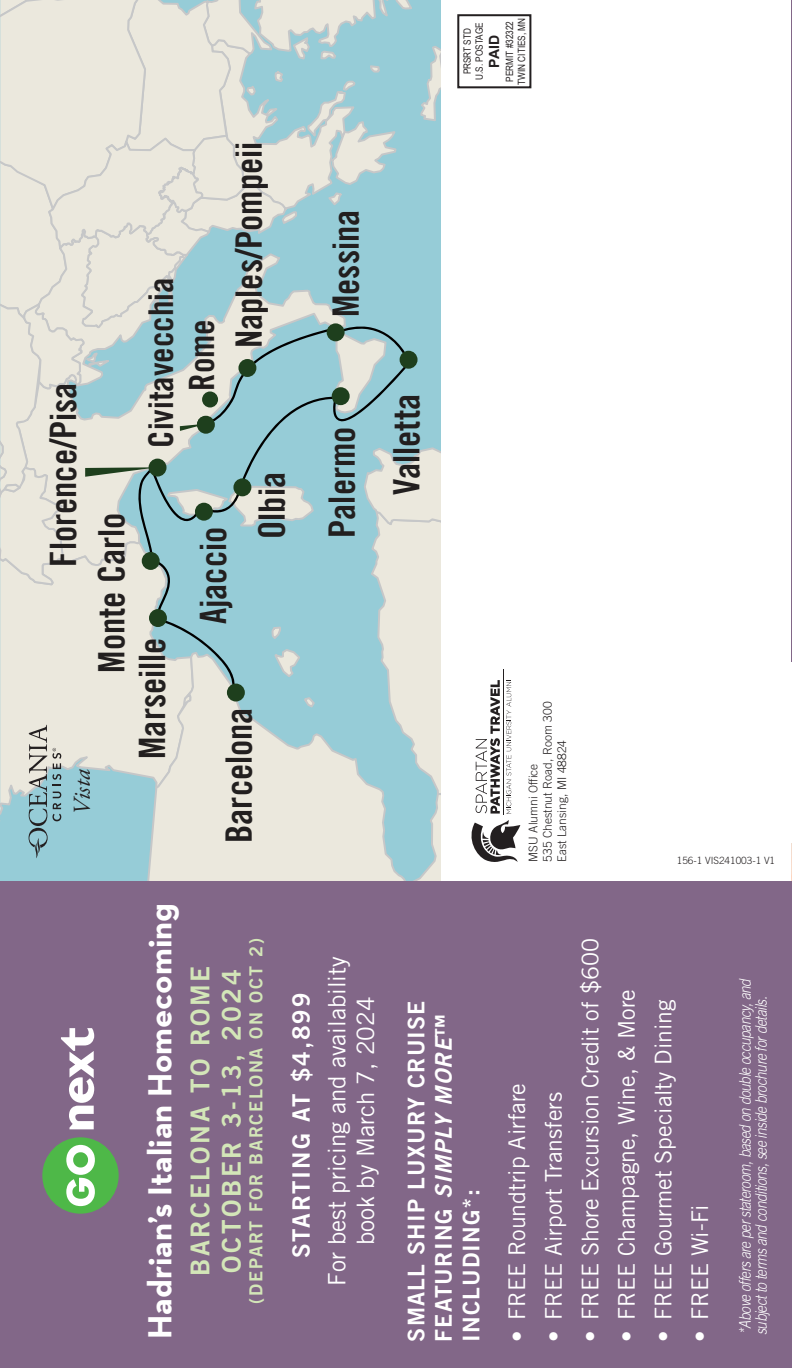
<style>
.page{position:relative;width:792px;height:1368px;background:#fff}
.page>*{position:absolute;margin:0;border:0;box-sizing:border-box;transform-origin:0 0}
.t1{font:36.4px/58.8px "Trade Gothic Bold Cond Twenty";color:#221f1f}
.t2{font:34.8px "Trade Gothic LT Std Bd Cn 20";color:#221f1f}
.t3{font:34.2px "Trade Gothic LT Std Bd Cn 20";color:#221f1f}
.t4{font:700 34px "Neutraface 2 Text";color:#fff}
.t5{font:26px "Trade Gothic LT Std Bd 2";letter-spacing:.1em;color:#d3e6b8}
.t6{font:24px/28.8px "Trade Gothic LT Std";color:#fff;text-align:center}
.t7{font:24px "Trade Gothic LT Std Bd 2";letter-spacing:.08em;color:#fff}
.t8{font:italic 24px "Adobe Garamond Pro";color:#231f20}
.t9{font:23px "Trade Gothic LT Std";color:#fff}
.t10{font:23px/27.6px "Trade Gothic LT Std Bd 2";letter-spacing:.05em;color:#fff}
.t11{font:18px "Trade Gothic LT Std Bd 2";letter-spacing:.1em;color:#d3e6b8}
.t12{font:italic 300 16px/15.8px "Trade Gothic LT Std";color:#fff;scale:.85 1}
.t13{font:700 14px "Arial";color:#231f20}
.t14{font:300 12px/14.4px "Trade Gothic LT Std";color:#231f20}
.t15{font:10px/12px "Arial Narrow";color:#231f20;text-align:center}
.t16{font:300 10px "Trade Gothic LT Std";color:#231f20}
.s1{font-family:"Trade Gothic LT Std Bd 2 Obl"}
</style>
<div class="page">
<hr style="left:791px;top:0;width:1px;height:662px;background:#826788">
<img style="left:791px;top:843px;width:1px;height:38px">
<div style="left:0;top:881px;width:792px;height:487px;background:#826788"></div>
<div style="left:42px;top:1137px;width:77px;height:77px;background:#4eb848;border-radius:50%"></div>
<svg style="left:61px;top:1028px;width:33px;height:101px"></svg>
<svg style="left:66px;top:1145px;width:29px;height:61px"></svg>
<div style="left:457px;top:14px;width:74px;height:74px;border:2px solid #231f20"></div>
<svg style="left:0;top:0;width:441px;height:881px;background:#c3d8d6"></svg>
<svg style="left:471px;top:820px;width:49px;height:42px"></svg>
<hr style="left:503px;top:669px;width:1px;height:145px;background:#231f20">
<svg style="left:476px;top:680px;width:24px;height:134px"></svg>
<svg style="left:506px;top:680px;width:5px;height:134px"></svg>
<p class="t15" style="left:503px;top:85px;width:69px;rotate:-90deg">PERMIT #32322<br>TWIN CITIES, MN</p>
<p class="t15" style="left:461px;top:80px;width:59px;rotate:-90deg">PRSRT STD<br>U.S. POSTAGE</p>
<p class="t13" style="left:485px;top:68px;width:34px;rotate:-90deg">PAID</p>
<p class="t1" style="left:33px;top:567px;width:186px;rotate:-90deg">Florence/Pisa</p>
<p class="t1" style="left:82px;top:673px;width:161px;rotate:-90deg">Monte Carlo</p>
<p class="t8" style="left:68px;top:815px;width:47px;rotate:-90deg">Vista</p>
<p class="t3" style="left:140px;top:448px;width:172px;rotate:-90deg">Civitavecchia</p>
<p class="t1" style="left:122px;top:759px;width:123px;rotate:-90deg">Marseille</p>
<p class="t2" style="left:181px;top:391px;width:73px;rotate:-90deg">Rome</p>
<p class="t1" style="left:219px;top:348px;width:208px;rotate:-90deg">Naples/Pompeii</p>
<p class="t1" style="left:183px;top:539px;width:68px;text-indent:-85px;rotate:-90deg">Ajaccio<br>Olbia</p>
<p class="t1" style="left:209px;top:843px;width:137px;rotate:-90deg">Barcelona</p>
<p class="t1" style="left:316px;top:317px;width:109px;rotate:-90deg">Messina</p>
<p class="t1" style="left:309px;top:495px;width:103px;line-height:64.8px;text-indent:-43px;rotate:-90deg">Palermo<br>Valletta</p>
<p class="t4" style="left:138px;top:1339px;width:437px;rotate:-90deg">Hadrian’s Italian Homecoming</p>
<p class="t11" style="left:245px;top:1304px;width:367px;rotate:-90deg">(DEPART FOR BARCELONA ON OCT 2)</p>
<p class="t5" style="left:184px;top:1276px;width:312px;rotate:-90deg">BARCELONA TO ROME</p>
<p class="t5" style="left:215px;top:1273px;width:305px;rotate:-90deg">OCTOBER 3-13, 2024</p>
<p class="t7" style="left:286px;top:1258px;width:268px;rotate:-90deg">STARTING AT $4,899</p>
<p class="t6" style="left:322px;top:1286px;width:331px;rotate:-90deg">For best pricing and availability book by March 7, 2024</p>
<p class="t10" style="left:402px;top:1342px;width:342px;rotate:-90deg">SMALL SHIP LUXURY CRUISE<br>FEATURING <span class="s1">SIMPLY MORE</span>™<br>INCLUDING*:</p>
<p class="t14" style="left:526px;top:862px;width:162px;rotate:-90deg">MSU Alumni Office<br>535 Chestnut Road, Room 300<br>East Lansing, MI 48824</p>
<p class="t16" style="left:677px;top:854px;width:100px">156-1 VIS241003-1 V1</p>
<p class="t9" style="left:503px;top:1342px;width:260px;rotate:-90deg">• FREE Roundtrip Airfare</p>
<p class="t9" style="left:540px;top:1342px;width:251px;rotate:-90deg">• FREE Airport Transfers</p>
<p class="t9" style="left:576px;top:1342px;width:405px;rotate:-90deg">• FREE Shore Excursion Credit of $600</p>
<p class="t9" style="left:613px;top:1342px;width:354px;rotate:-90deg">• FREE Champagne, Wine, &amp; More</p>
<p class="t9" style="left:649px;top:1342px;width:344px;rotate:-90deg">• FREE Gourmet Specialty Dining</p>
<p class="t9" style="left:686px;top:1342px;width:139px;rotate:-90deg">• FREE Wi-Fi</p>
<p class="t12" style="left:738px;top:1335px;width:421px;rotate:-90deg">*Above offers are per stateroom, based on double occupancy, and subject to terms and conditions, see inside brochure for details.</p>
</div>
